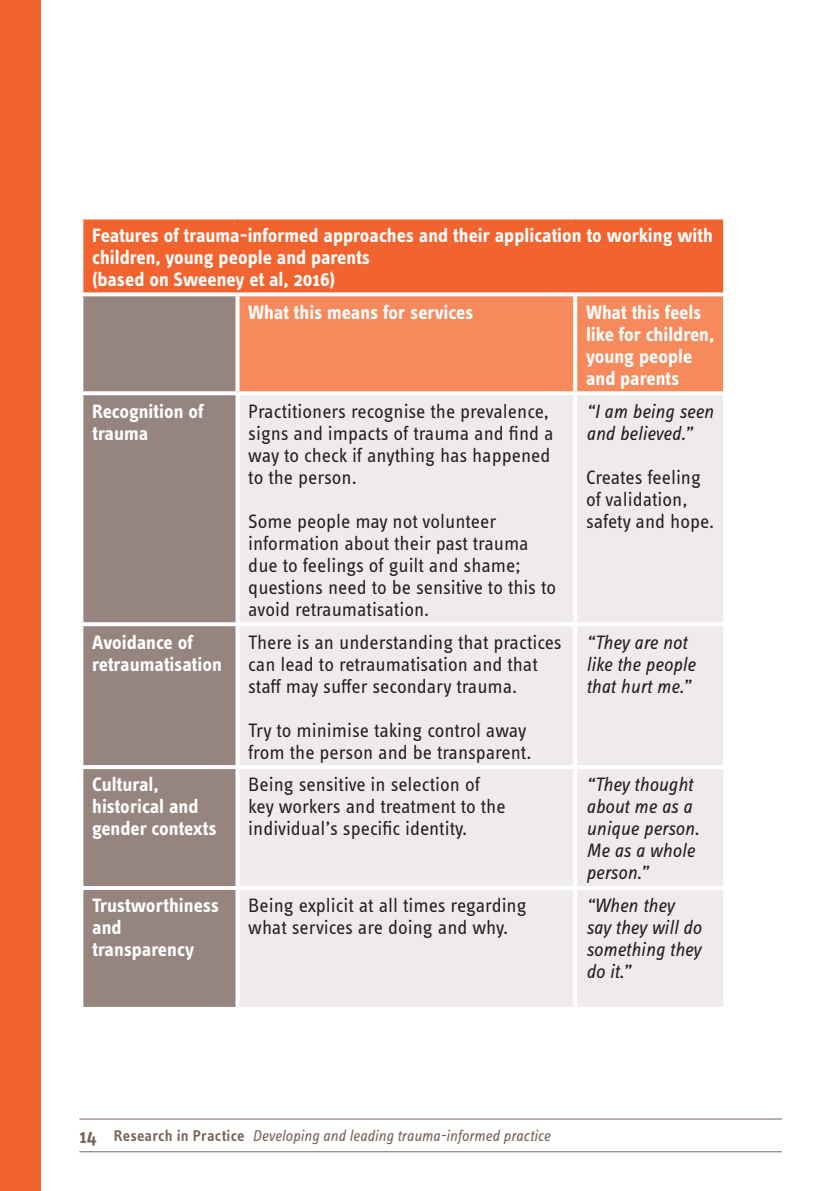
<style>
.page{position:relative;width:840px;height:1191px;background:#fff}
.page>*{position:absolute;margin:0;border:0;box-sizing:border-box;transform-origin:0 0}
.t1{font:20px/22px "Info Text Pro";color:#231f20}
.t2{font:700 20px/22px "Info Text Pro";color:#fff}
.t3{font:italic 20px/22px "Info Text Pro";color:#231f20}
.t4{font:italic 16px "Info Text Pro";color:#76635b}
.s1{font-weight:600;font-style:normal;font-size:20px}
.s2{font-weight:600;font-style:normal}
</style>
<div class="page">
<div style="left:0;top:0;width:41px;height:1191px;background:#f2642f"></div>
<hr style="left:79px;top:1151px;width:702px;height:1px;background:#76635b">
<hr style="left:79px;top:1118px;width:702px;height:1px;background:#76635b">
<div style="left:81px;top:217px;width:643px;height:77px;background:#f2642f"></div>
<div style="left:83px;top:296px;width:152px;height:711px;background:#96857f"></div>
<div style="left:239px;top:296px;width:483px;height:95px;background:#f68a5c"></div>
<div style="left:239px;top:395px;width:483px;height:612px;background:#eeebea"></div>
<hr style="left:79px;top:219px;width:4px;height:73px;background:#fff">
<svg style="left:722px;top:219px;width:3px;height:73px"></svg>
<hr style="left:79px;top:215px;width:158px;height:4px;background:#fff">
<hr style="left:237px;top:215px;width:338px;height:4px;background:#fff">
<hr style="left:575px;top:215px;width:151px;height:4px;background:#fff">
<svg style="left:81px;top:292px;width:156px;height:2px"></svg>
<svg style="left:235px;top:296px;width:4px;height:95px"></svg>
<svg style="left:237px;top:292px;width:338px;height:4px"></svg>
<svg style="left:573px;top:296px;width:4px;height:95px"></svg>
<svg style="left:722px;top:296px;width:3px;height:95px"></svg>
<svg style="left:575px;top:292px;width:150px;height:4px"></svg>
<svg style="left:81px;top:391px;width:156px;height:4px"></svg>
<svg style="left:235px;top:395px;width:2px;height:227px"></svg>
<svg style="left:237px;top:391px;width:338px;height:4px"></svg>
<hr style="left:573px;top:395px;width:4px;height:227px;background:#fff">
<svg style="left:722px;top:395px;width:1px;height:227px"></svg>
<svg style="left:575px;top:391px;width:150px;height:2px"></svg>
<svg style="left:81px;top:622px;width:156px;height:4px"></svg>
<svg style="left:235px;top:626px;width:2px;height:139px"></svg>
<hr style="left:237px;top:622px;width:338px;height:4px;background:#fff">
<hr style="left:573px;top:626px;width:4px;height:139px;background:#fff">
<svg style="left:722px;top:626px;width:1px;height:139px"></svg>
<hr style="left:575px;top:622px;width:151px;height:4px;background:#fff">
<svg style="left:82px;top:765px;width:155px;height:4px"></svg>
<svg style="left:235px;top:769px;width:2px;height:117px"></svg>
<hr style="left:237px;top:765px;width:338px;height:4px;background:#fff">
<hr style="left:573px;top:769px;width:4px;height:117px;background:#fff">
<svg style="left:722px;top:769px;width:1px;height:117px"></svg>
<hr style="left:575px;top:765px;width:151px;height:4px;background:#fff">
<hr style="left:79px;top:886px;width:158px;height:4px;background:#fff">
<svg style="left:235px;top:890px;width:2px;height:117px"></svg>
<hr style="left:237px;top:886px;width:338px;height:4px;background:#fff">
<hr style="left:573px;top:890px;width:4px;height:117px;background:#fff">
<svg style="left:722px;top:890px;width:1px;height:117px"></svg>
<hr style="left:575px;top:886px;width:151px;height:4px;background:#fff">
<p class="t2" style="left:92px;top:224px;width:622px">Features of trauma-informed approaches and their application to working with children, young people and parents<br>(based on Sweeney et al, 2016)</p>
<p class="t2" style="left:248px;top:301px;width:226px">What this means for services</p>
<p class="t2" style="left:585px;top:301px;width:130px">What this feels like for children, young people and parents</p>
<p class="t2" style="left:92px;top:400px;width:113px">Recognition of trauma</p>
<p class="t1" style="left:248px;top:399px;width:307px">Practitioners recognise the prevalence, signs and impacts of trauma and find a way to check if anything has happened to the person.</p>
<p class="t1" style="left:248px;top:509px;width:309px">Some people may not volunteer information about their past trauma due to feelings of guilt and shame; questions need to be sensitive to this to avoid retraumatisation.</p>
<p class="t3" style="left:585px;top:399px;width:129px">“I am being seen and believed.”</p>
<p class="t1" style="left:585px;top:465px;width:130px">Creates feeling of validation, safety and hope.</p>
<p class="t2" style="left:92px;top:630px;width:131px">Avoidance of retraumatisation</p>
<p class="t1" style="left:248px;top:630px;width:315px">There is an understanding that practices can lead to retraumatisation and that staff may suffer secondary trauma.</p>
<p class="t1" style="left:248px;top:718px;width:284px">Try to minimise taking control away from the person and be transparent.</p>
<p class="t3" style="left:585px;top:630px;width:111px">“They are not like the people that hurt me.”</p>
<p class="t2" style="left:92px;top:773px;width:126px">Cultural, historical and gender contexts</p>
<p class="t1" style="left:248px;top:773px;width:259px">Being sensitive in selection of key workers and treatment to the individual’s specific identity.</p>
<p class="t3" style="left:585px;top:773px;width:115px">“They thought about me as a unique person.<br>Me as a whole person.”</p>
<p class="t2" style="left:92px;top:894px;width:128px">Trustworthiness and transparency</p>
<p class="t1" style="left:248px;top:894px;width:280px">Being explicit at all times regarding what services are doing and why.</p>
<p class="t3" style="left:585px;top:894px;width:117px">“When they say they will do something they do it.”</p>
<p class="t4" style="left:79px;top:1126px;width:472px"><span class="s1">14</span> <span class="s2">Research in Practice</span> Developing and leading trauma-informed practice</p>
</div>
